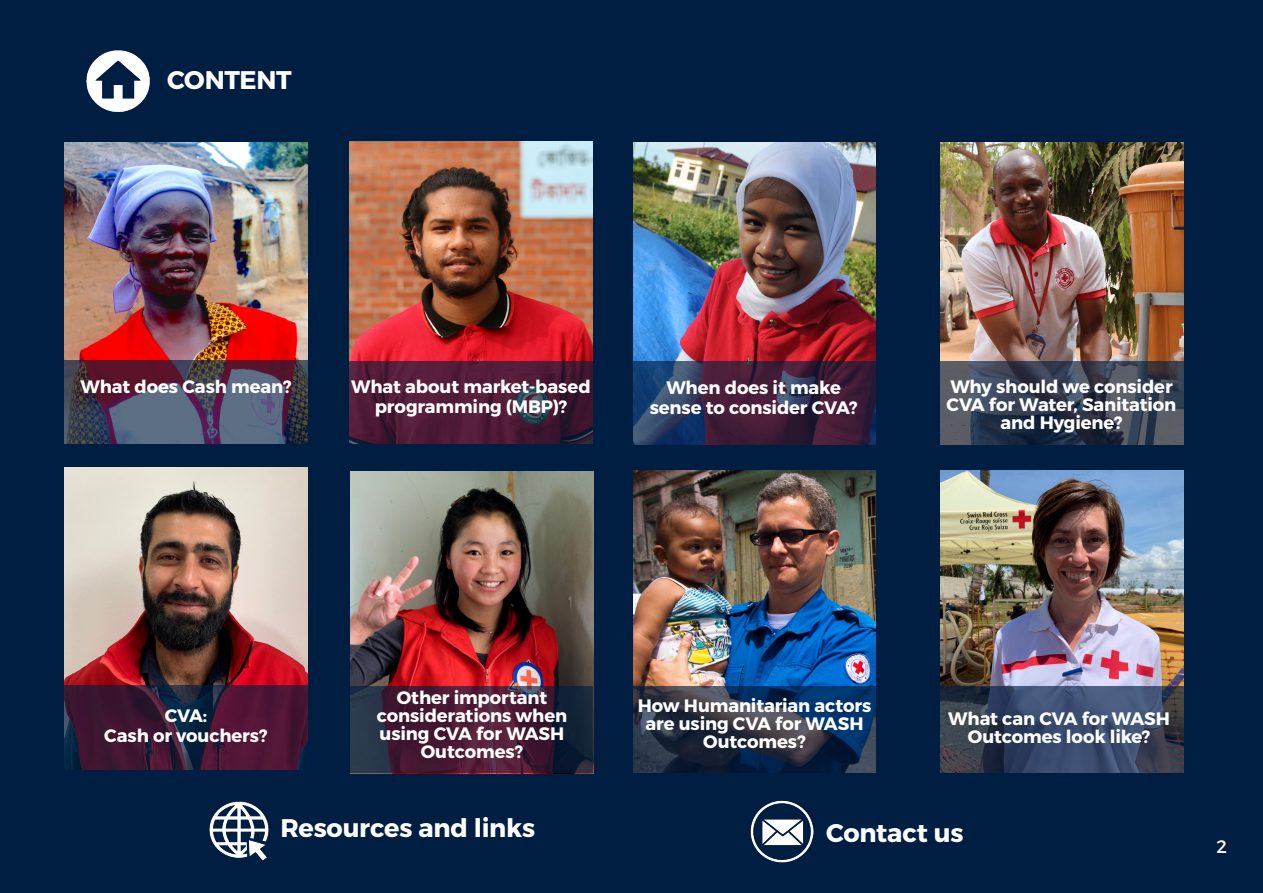
<style>
.page{position:relative;width:1263px;height:893px;background:#001e42}
.page>*{position:absolute;margin:0;border:0;box-sizing:border-box;transform-origin:0 0}
.toc_1_1{font:700 25.5px "Montserrat";letter-spacing:-.01em;color:#fff}
.toc_1_1-2{font:700 18px/18px "Montserrat";letter-spacing:-.005em;color:#fff;text-align:center}
.t1{font:18px "Montserrat";color:#fff}
</style>
<div class="page">
<img style="left:633px;top:470px;width:243px;height:216px">
<img style="left:941px;top:470px;width:242px;height:216px">
<img style="left:350px;top:141px;width:242px;height:220px">
<img style="left:351px;top:471px;width:242px;height:215px">
<img style="left:65px;top:467px;width:242px;height:218px">
<img style="left:941px;top:142px;width:242px;height:219px">
<img style="left:633px;top:142px;width:243px;height:219px">
<img style="left:65px;top:142px;width:242px;height:218px">
<svg style="left:349px;top:361px;width:244px;height:83px;background:#4a1d37"></svg>
<svg style="left:940px;top:361px;width:244px;height:84px;background:#3a4253"></svg>
<svg style="left:633px;top:361px;width:243px;height:84px;background:#372948"></svg>
<svg style="left:64px;top:360px;width:244px;height:84px;background:#50465c"></svg>
<svg style="left:350px;top:686px;width:243px;height:87px;background:#3a2038"></svg>
<svg style="left:940px;top:686px;width:244px;height:87px;background:#38455f"></svg>
<svg style="left:633px;top:686px;width:243px;height:87px;background:#20324c"></svg>
<svg style="left:64px;top:685px;width:244px;height:85px;background:#3a1936"></svg>
<img style="left:86px;top:50px;width:64px;height:62px">
<img style="left:209px;top:801px;width:60px;height:60px">
<img style="left:750px;top:800px;width:63px;height:63px">
<p class="toc_1_1" style="left:167px;top:65px;width:126px">CONTENT</p>
<p class="toc_1_1-2" style="left:81px;top:378px;width:212px">What does Cash mean?</p>
<p class="toc_1_1-2" style="left:666px;top:379px;width:176px">When does it make</p>
<p class="toc_1_1-2" style="left:650px;top:399px;width:209px">sense to consider CVA?</p>
<p class="toc_1_1-2" style="left:351px;top:378px;width:241px">What about market-based</p>
<p class="toc_1_1-2" style="left:375px;top:398px;width:194px">programming (MBP)?</p>
<p class="toc_1_1-2" style="left:947px;top:378px;width:231px">Why should we consider<br>CVA for Water, Sanitation and Hygiene?</p>
<p class="toc_1_1-2" style="left:165px;top:707px;width:44px">CVA:</p>
<p class="toc_1_1-2" style="left:104px;top:727px;width:165px">Cash or vouchers?</p>
<p class="toc_1_1-2" style="left:377px;top:689px;width:192px">Other important considerations when using CVA for WASH<br>Outcomes?</p>
<p class="toc_1_1-2" style="left:638px;top:697px;width:235px">How Humanitarian actors are using CVA for WASH<br>Outcomes?</p>
<p class="toc_1_1-2" style="left:948px;top:710px;width:223px">What can CVA for WASH<br>Outcomes look like?</p>
<p class="toc_1_1" style="left:280px;top:812px;width:256px">Resources and links</p>
<p class="toc_1_1" style="left:826px;top:817px;width:139px">Contact us</p>
<p class="t1" style="left:1216px;top:836px;width:15px">2<sup>2</sup></p>
</div>
